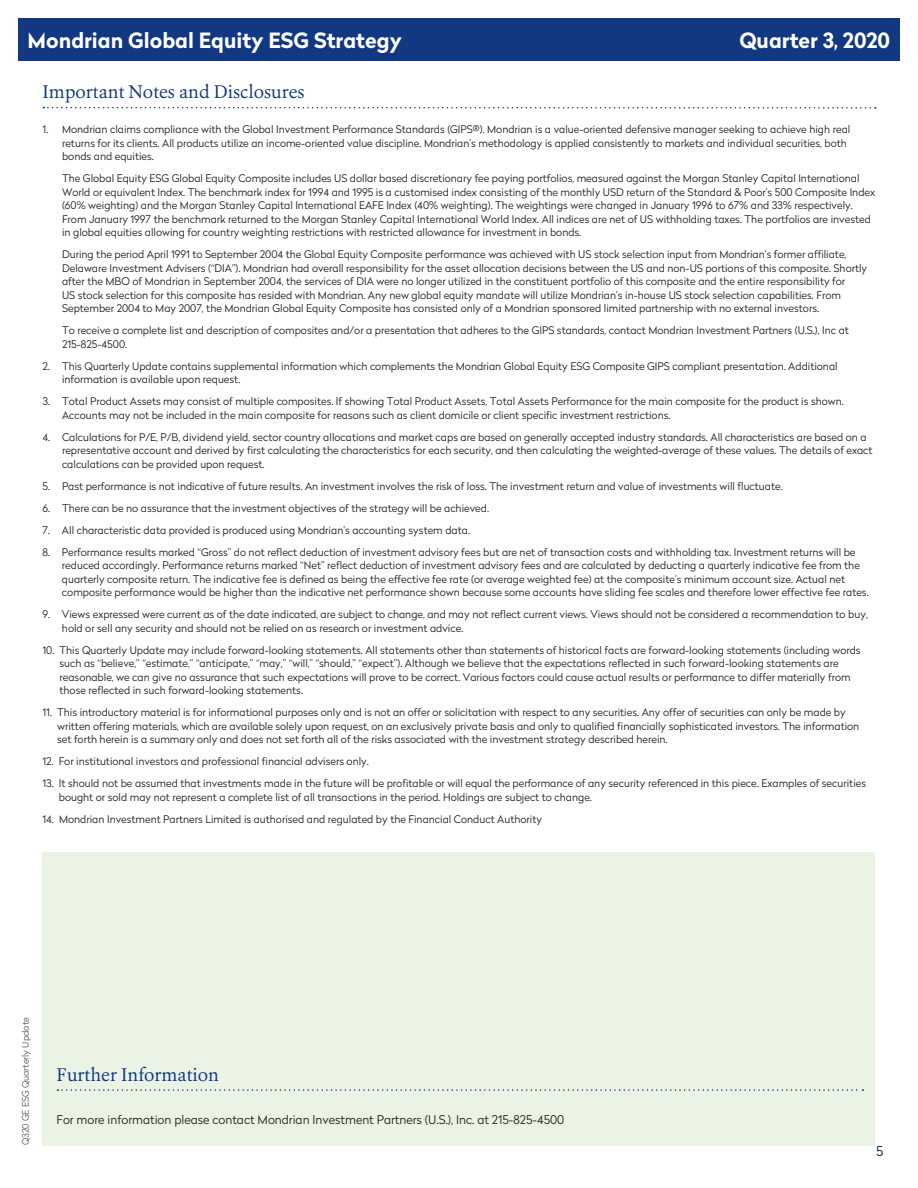
<style>
.page{position:relative;width:918px;height:1188px;background:#fff}
.page>*{position:absolute;margin:0;border:0;box-sizing:border-box;transform-origin:0 0}
.t1{font:700 21px "Radikal";color:#fff}
.Erato_Header_UNDERDO{font:18px "Erato";color:#113880}
.t2{font:300 13.5px "Radikal";color:#231f20}
.Radical_bullet_8_on{font:300 12px "Radikal";color:#231f20}
.Radical_notes_page_4{font:300 10.5px/13.5px "Radikal";color:#231f20}
.t3{font:300 9px "Radikal";color:#57585a}
</style>
<div class="page">
<svg style="left:43px;top:107px;width:833px;height:2px"></svg>
<div style="left:43px;top:852px;width:832px;height:293px;background:#ebf4e4"></div>
<svg style="left:57px;top:1089px;width:806px;height:2px"></svg>
<div style="left:18px;top:18px;width:882px;height:43px;background:#113880"></div>
<p class="t1" style="left:28px;top:25px;width:376px">Mondrian Global Equity ESG Strategy</p>
<p class="t1" style="left:739px;top:25px;width:152px">Quarter 3, 2020</p>
<p class="Erato_Header_UNDERDO" style="left:43px;top:80px;width:264px">Important Notes and Disclosures</p>
<p class="Radical_notes_page_4" style="left:62px;top:122px;width:790px;text-indent:-19px">1. Mondrian claims compliance with the Global Investment Performance Standards (GIPS®). Mondrian is a value-oriented defensive manager seeking to achieve high real returns for its clients. All products utilize an income-oriented value discipline. Mondrian’s methodology is applied consistently to markets and individual securities, both bonds and equities.</p>
<p class="Radical_notes_page_4" style="left:62px;top:171px;width:815px">The Global Equity ESG Global Equity Composite includes US dollar based discretionary fee paying portfolios, measured against the Morgan Stanley Capital International World or equivalent Index. The benchmark index for 1994 and 1995 is a customised index consisting of the monthly USD return of the Standard &amp; Poor’s 500 Composite Index (60% weighting) and the Morgan Stanley Capital International EAFE Index (40% weighting). The weightings were changed in January 1996 to 67% and 33% respectively.<br>From January 1997 the benchmark returned to the Morgan Stanley Capital International World Index. All indices are net of US withholding taxes. The portfolios are invested in global equities allowing for country weighting restrictions with restricted allowance for investment in bonds.</p>
<p class="Radical_notes_page_4" style="left:62px;top:247px;width:807px">During the period April 1991 to September 2004 the Global Equity Composite performance was achieved with US stock selection input from Mondrian’s former affiliate, Delaware Investment Advisers (“DIA”). Mondrian had overall responsibility for the asset allocation decisions between the US and non-US portions of this composite. Shortly after the MBO of Mondrian in September 2004, the services of DIA were no longer utilized in the constituent portfolio of this composite and the entire responsibility for<br>US stock selection for this composite has resided with Mondrian. Any new global equity mandate will utilize Mondrian’s in-house US stock selection capabilities. From September 2004 to May 2007, the Mondrian Global Equity Composite has consisted only of a Mondrian sponsored limited partnership with no external investors.</p>
<p class="Radical_notes_page_4" style="left:62px;top:323px;width:788px">To receive a complete list and description of composites and/or a presentation that adheres to the GIPS standards, contact Mondrian Investment Partners (U.S.), Inc at<br>215-825-4500.</p>
<p class="Radical_notes_page_4" style="left:62px;top:359px;width:777px;text-indent:-19px">2. This Quarterly Update contains supplemental information which complements the Mondrian Global Equity ESG Composite GIPS compliant presentation. Additional information is available upon request.</p>
<p class="Radical_notes_page_4" style="left:62px;top:394px;width:783px;text-indent:-19px">3. Total Product Assets may consist of multiple composites. If showing Total Product Assets, Total Assets Performance for the main composite for the product is shown.<br>Accounts may not be included in the main composite for reasons such as client domicile or client specific investment restrictions.</p>
<p class="Radical_notes_page_4" style="left:62px;top:430px;width:812px;text-indent:-19px">4. Calculations for P/E, P/B, dividend yield, sector country allocations and market caps are based on generally accepted industry standards. All characteristics are based on a representative account and derived by first calculating the characteristics for each security, and then calculating the weighted-average of these values. The details of exact calculations can be provided upon request.</p>
<p class="Radical_notes_page_4" style="left:43px;top:479px;width:742px">5. Past performance is not indicative of future results. An investment involves the risk of loss. The investment return and value of investments will fluctuate.</p>
<p class="Radical_notes_page_4" style="left:43px;top:501px;width:448px">6. There can be no assurance that the investment objectives of the strategy will be achieved.</p>
<p class="Radical_notes_page_4" style="left:42px;top:523px;width:429px">7. All characteristic data provided is produced using Mondrian’s accounting system data.</p>
<p class="Radical_notes_page_4" style="left:62px;top:545px;width:808px;text-indent:-19px">8. Performance results marked “Gross” do not reflect deduction of investment advisory fees but are net of transaction costs and withholding tax. Investment returns will be reduced accordingly. Performance returns marked “Net” reflect deduction of investment advisory fees and are calculated by deducting a quarterly indicative fee from the quarterly composite return. The indicative fee is defined as being the effective fee rate (or average weighted fee) at the composite’s minimum account size. Actual net composite performance would be higher than the indicative net performance shown because some accounts have sliding fee scales and therefore lower effective fee rates.</p>
<p class="Radical_notes_page_4" style="left:62px;top:607px;width:807px;text-indent:-19px">9. Views expressed were current as of the date indicated, are subject to change, and may not reflect current views. Views should not be considered a recommendation to buy, hold or sell any security and should not be relied on as research or investment advice.</p>
<p class="Radical_notes_page_4" style="left:60px;top:643px;width:803px;text-indent:-17px">10. This Quarterly Update may include forward-looking statements. All statements other than statements of historical facts are forward-looking statements (including words such as “believe,” “estimate,” “anticipate,” “may,” “will,” “should,” “expect”). Although we believe that the expectations reflected in such forward-looking statements are reasonable, we can give no assurance that such expectations will prove to be correct. Various factors could cause actual results or performance to differ materially from those reflected in such forward-looking statements.</p>
<p class="Radical_notes_page_4" style="left:57px;top:705px;width:804px;text-indent:-15px">11. This introductory material is for informational purposes only and is not an offer or solicitation with respect to any securities. Any offer of securities can only be made by written offering materials, which are available solely upon request, on an exclusively private basis and only to qualified financially sophisticated investors. The information set forth herein is a summary only and does not set forth all of the risks associated with the investment strategy described herein.</p>
<p class="Radical_notes_page_4" style="left:42px;top:754px;width:328px">12. For institutional investors and professional financial advisers only.</p>
<p class="Radical_notes_page_4" style="left:59px;top:776px;width:809px;text-indent:-16px">13. It should not be assumed that investments made in the future will be profitable or will equal the performance of any security referenced in this piece. Examples of securities bought or sold may not represent a complete list of all transactions in the period. Holdings are subject to change.</p>
<p class="Radical_notes_page_4" style="left:42px;top:812px;width:501px">14. Mondrian Investment Partners Limited is authorised and regulated by the Financial Conduct Authority</p>
<p class="t3" style="left:19px;top:1145px;width:130px;rotate:-90deg">Q320 GE ESG Quarterly Update</p>
<p class="Erato_Header_UNDERDO" style="left:57px;top:1063px;width:164px">Further Information</p>
<p class="Radical_bullet_8_on" style="left:57px;top:1112px;width:509px">For more information please contact Mondrian Investment Partners (U.S.), Inc. at 215-825-4500</p>
<p class="t2" style="left:876px;top:1141px;width:9px">5</p>
</div>
